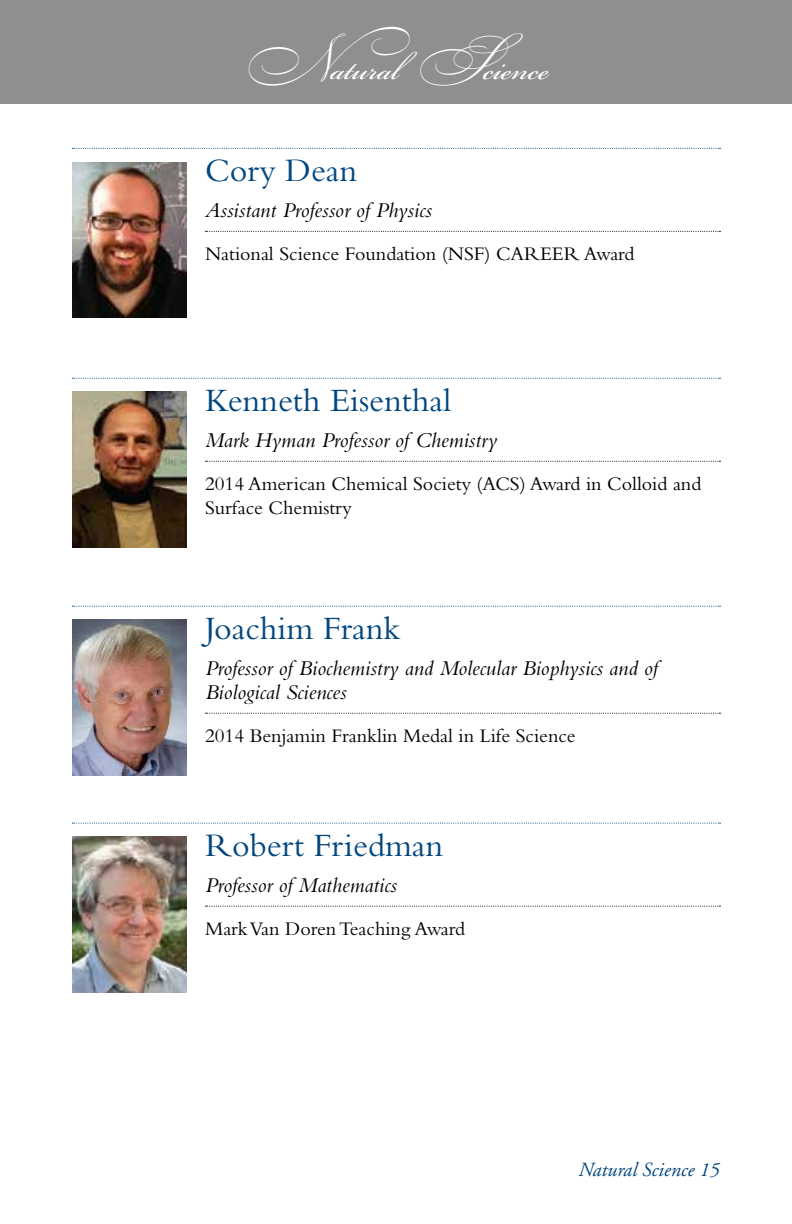
<style>
.page{position:relative;width:792px;height:1224px;background:#fff}
.page>*{position:absolute;margin:0;border:0;box-sizing:border-box;transform-origin:0 0}
.t1{font:48px "Bickham Script MM 400";color:#fff}
.t2{font:34px "Bembo";color:#00467f}
.t3{font:italic 22px/24px "Bembo";color:#000}
.t4{font:20px/24px "Bembo";color:#000}
.t5{font:italic 20px "Adobe Garamond";color:#00467f}
.s1{font-family:"Bickham Script MM Sw Caps 400"}
</style>
<div class="page">
<svg style="left:72px;top:148px;width:649px;height:1px"></svg>
<svg style="left:206px;top:231px;width:515px;height:1px"></svg>
<svg style="left:72px;top:378px;width:649px;height:1px"></svg>
<svg style="left:206px;top:461px;width:515px;height:1px"></svg>
<svg style="left:72px;top:606px;width:649px;height:1px"></svg>
<svg style="left:206px;top:713px;width:515px;height:1px"></svg>
<svg style="left:72px;top:823px;width:649px;height:1px"></svg>
<svg style="left:206px;top:906px;width:515px;height:1px"></svg>
<img style="left:72px;top:162px;width:115px;height:156px">
<img style="left:72px;top:392px;width:115px;height:156px">
<img style="left:72px;top:620px;width:115px;height:156px">
<img style="left:72px;top:837px;width:115px;height:156px">
<div style="left:0;top:0;width:792px;height:104px;background:#8e9090"></div>
<h1 class="t1" style="left:243px;top:43px;width:308px"><span class="s1">N</span>atural <span class="s1">S</span>cience</h1>
<h1 class="t1" style="left:290px;top:43px;width:214px"><span class="s1">H</span>umanities</h1>
<h2 class="t2" style="left:205px;top:150px;width:154px">Cory Dean</h2>
<p class="t3" style="left:205px;top:198px;width:229px">Assistant Professor of Physics</p>
<p class="t4" style="left:205px;top:241px;width:431px">National Science Foundation (NSF) CAREER Award</p>
<h2 class="t2" style="left:205px;top:380px;width:248px">Kenneth Eisenthal</h2>
<p class="t3" style="left:205px;top:427px;width:294px">Mark Hyman Professor of Chemistry</p>
<p class="t4" style="left:205px;top:471px;width:498px">2014 American Chemical Society (ACS) Award in Colloid and<br>Surface Chemistry</p>
<h2 class="t2" style="left:205px;top:608px;width:197px">Joachim Frank</h2>
<p class="t3" style="left:205px;top:655px;width:454px">Professor of Biochemistry and Molecular Biophysics and of<br>Biological Sciences</p>
<p class="t4" style="left:205px;top:723px;width:372px">2014 Benjamin Franklin Medal in Life Science</p>
<h2 class="t2" style="left:205px;top:825px;width:240px">Robert Friedman</h2>
<p class="t3" style="left:205px;top:872px;width:194px">Professor of Mathematics</p>
<p class="t4" style="left:205px;top:916px;width:262px">Mark Van Doren Teaching Award</p>
<p class="t5" style="left:578px;top:1159px;width:143px">Natural Science 15</p>
</div>
